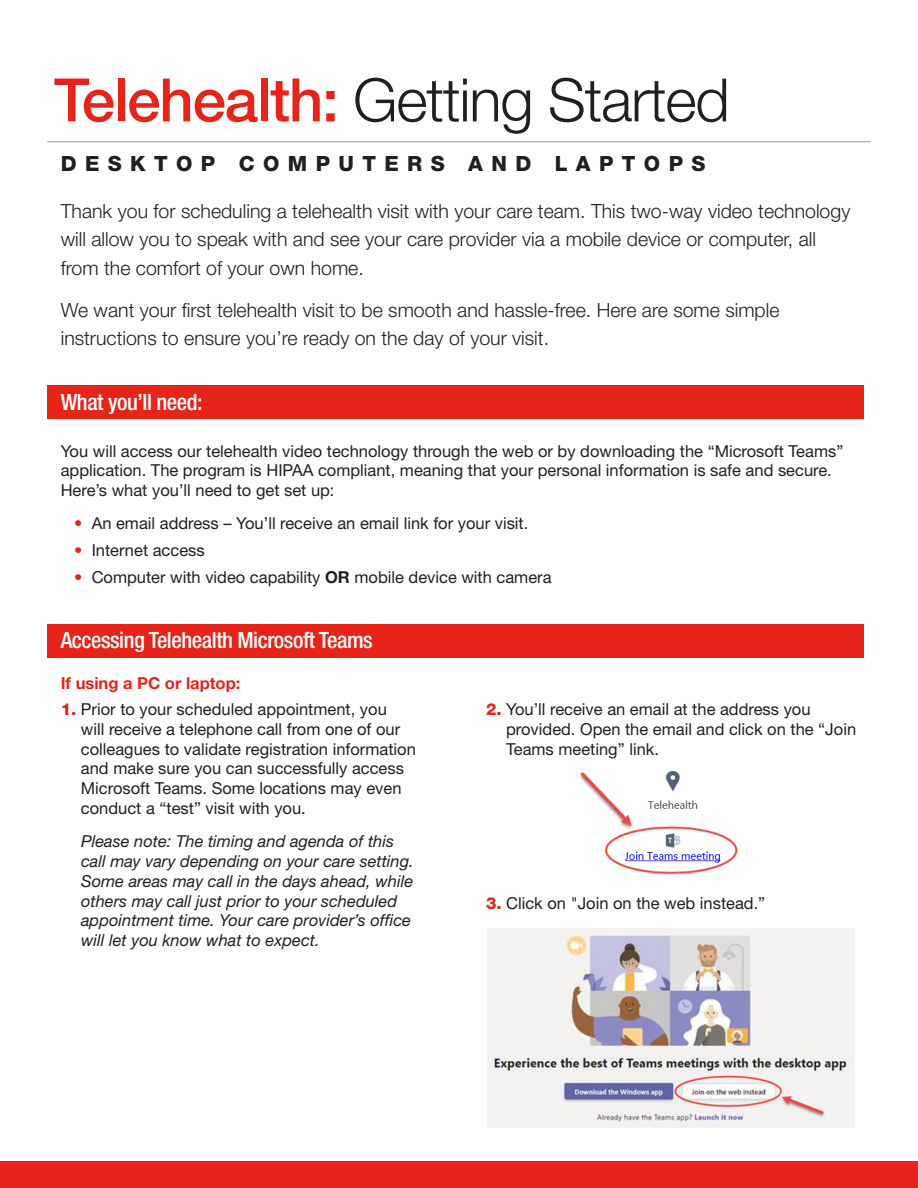
<style>
.page{position:relative;width:918px;height:1188px;background:#fff}
.page>*{position:absolute;margin:0;border:0;box-sizing:border-box;transform-origin:0 0}
.t1{font:300 60px "Helvetica Neue";letter-spacing:-.02em;color:#231f20}
.t2{font:500 condensed 22.5px "Helvetica Neue";letter-spacing:-.02em;color:#fff}
.t3{font:800 21px "Helvetica Neue";letter-spacing:.4em;color:#231f20}
.t4{font:300 19.5px/28.5px "Helvetica Neue";color:#231f20}
.t5{font:16.5px/19.8px "Helvetica Neue";color:#231f20}
.t6{font:italic 16.5px/19.8px "Helvetica Neue";color:#231f20}
.t7{font:700 16.5px "Helvetica Neue";color:#e72419}
.s1{font-weight:500;color:#e72419}
.s2{color:#e72419}
.s3{font-weight:700}
.s4{font-weight:800;color:#e72419}
</style>
<div class="page">
<div style="left:0;top:1161px;width:918px;height:27px;background:#e72419"></div>
<div style="left:47px;top:385px;width:817px;height:34px;background:#e72419"></div>
<div style="left:47px;top:624px;width:817px;height:34px;background:#e72419"></div>
<hr style="left:47px;top:141px;width:824px;height:1px;background:#9d9fa2">
<img style="left:579px;top:771px;width:159px;height:104px">
<img style="left:488px;top:929px;width:367px;height:198px">
<p class="t1" style="left:54px;top:63px;width:677px"><span class="s1">Telehealth:</span> Getting Started</p>
<p class="t3" style="left:61px;top:151px;width:646px">DESKTOP COMPUTERS AND LAPTOPS</p>
<p class="t4" style="left:61px;top:196px;width:791px">Thank you for scheduling a telehealth visit with your care team. This two-way video technology will allow you to speak with and see your care provider via a mobile device or computer, all from the comfort of your own home.</p>
<p class="t4" style="left:61px;top:295px;width:720px">We want your first telehealth visit to be smooth and hassle-free. Here are some simple instructions to ensure you’re ready on the day of your visit.</p>
<p class="t2" style="left:61px;top:388px;width:143px">What you’ll need:</p>
<p class="t5" style="left:61px;top:441px;width:784px">You will access our telehealth video technology through the web or by downloading the “Microsoft Teams” application. The program is HIPAA compliant, meaning that your personal information is safe and secure.<br>Here’s what you’ll need to get set up:</p>
<p class="t5" style="left:74px;top:513px;width:456px"><span class="s2">•</span> An email address – You’ll receive an email link for your visit.</p>
<p class="t5" style="left:74px;top:540px;width:132px"><span class="s2">•</span> Internet access</p>
<p class="t5" style="left:74px;top:567px;width:479px"><span class="s2">•</span> Computer with video capability <span class="s3">OR</span> mobile device with camera</p>
<p class="t2" style="left:61px;top:627px;width:314px">Accessing Telehealth Microsoft Teams</p>
<p class="t7" style="left:61px;top:672px;width:181px">If using a PC or laptop:</p>
<p class="t5" style="left:81px;top:699px;width:336px;text-indent:-20px"><span class="s4">1.</span> Prior to your scheduled appointment, you<br>will receive a telephone call from one of our colleagues to validate registration information and make sure you can successfully access Microsoft Teams. Some locations may even conduct a “test” visit with you.</p>
<p class="t6" style="left:81px;top:831px;width:334px">Please note: The timing and agenda of this call may vary depending on your care setting.<br>Some areas may call in the days ahead, while others may call just prior to your scheduled appointment time. Your care provider’s office will let you know what to expect.</p>
<p class="t5" style="left:506px;top:699px;width:351px;text-indent:-20px"><span class="s4">2.</span> You’ll receive an email at the address you provided. Open the email and click on the “Join<br>Teams meeting” link.</p>
<p class="t5" style="left:486px;top:893px;width:281px"><span class="s4">3.</span> Click on "Join on the web instead.”</p>
</div>
